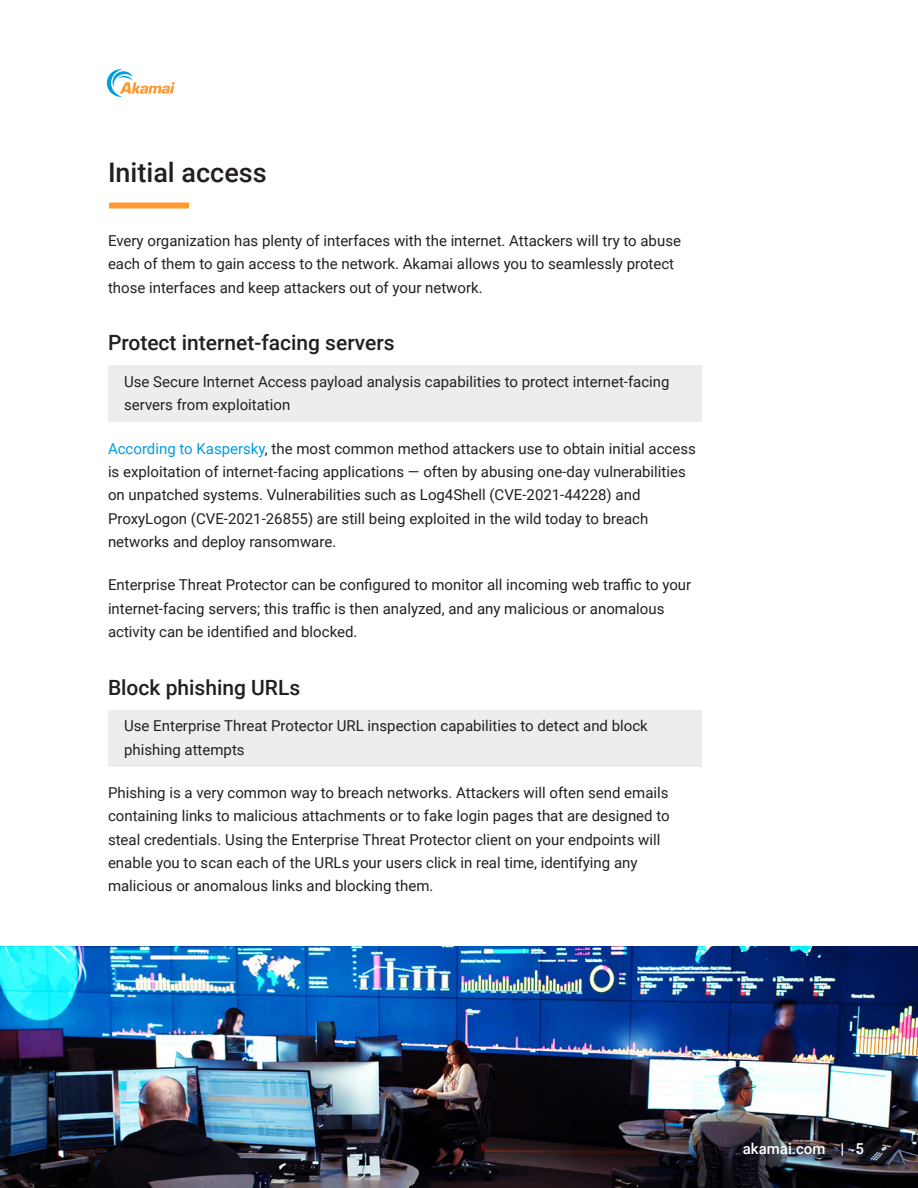
<style>
.page{position:relative;width:918px;height:1188px;background:#fff}
.page>*{position:absolute;margin:0;border:0;box-sizing:border-box;transform-origin:0 0}
.H1_-_Single_Column_Orange_Bar{font:500 27px "Roboto";color:#231f20}
.H2_-_Subheading{font:500 21px "Roboto";color:#231f20}
.Body{font:15px/23.2px "Roboto";color:#231f20}
.t1{font:500 15px "Roboto";color:#fff}
.s1{color:#009cde}
</style>
<div class="page">
<svg style="left:107px;top:69px;width:68px;height:28px"></svg>
<div style="left:108px;top:365px;width:594px;height:56px;background:#ededee"></div>
<div style="left:108px;top:710px;width:594px;height:56px;background:#ededee"></div>
<img style="left:0;top:946px;width:918px;height:242px">
<div style="left:109px;top:202px;width:80px;height:6px;background:#f93"></div>
<p class="H1_-_Single_Column_Orange_Bar" style="left:108px;top:154px;width:160px">Initial access</p>
<p class="Body" style="left:108px;top:228px;width:575px">Every organization has plenty of interfaces with the internet. Attackers will try to abuse each of them to gain access to the network. Akamai allows you to seamlessly protect those interfaces and keep attackers out of your network.</p>
<p class="H2_-_Subheading" style="left:108px;top:328px;width:288px">Protect internet-facing servers</p>
<p class="Body" style="left:124px;top:369px;width:547px">Use Secure Internet Access payload analysis capabilities to protect internet-facing servers from exploitation</p>
<p class="Body" style="left:108px;top:436px;width:589px"><span class="s1">According to Kaspersky</span>, the most common method attackers use to obtain initial access is exploitation of internet-facing applications — often by abusing one-day vulnerabilities on unpatched systems. Vulnerabilities such as Log4Shell (CVE-2021-44228) and ProxyLogon (CVE-2021-26855) are still being exploited in the wild today to breach networks and deploy ransomware.</p>
<p class="Body" style="left:108px;top:573px;width:585px">Enterprise Threat Protector can be configured to monitor all incoming web traffic to your internet-facing servers; this traffic is then analyzed, and any malicious or anomalous activity can be identified and blocked.</p>
<p class="H2_-_Subheading" style="left:108px;top:672px;width:194px">Block phishing URLs</p>
<p class="Body" style="left:124px;top:714px;width:525px">Use Enterprise Threat Protector URL inspection capabilities to detect and block phishing attempts</p>
<p class="Body" style="left:108px;top:780px;width:563px">Phishing is a very common way to breach networks. Attackers will often send emails containing links to malicious attachments or to fake login pages that are designed to steal credentials. Using the Enterprise Threat Protector client on your endpoints will enable you to scan each of the URLs your users click in real time, identifying any malicious or anomalous links and blocking them.</p>
<p class="t1" style="left:743px;top:1139px;width:123px">akamai.com | 5</p>
</div>
